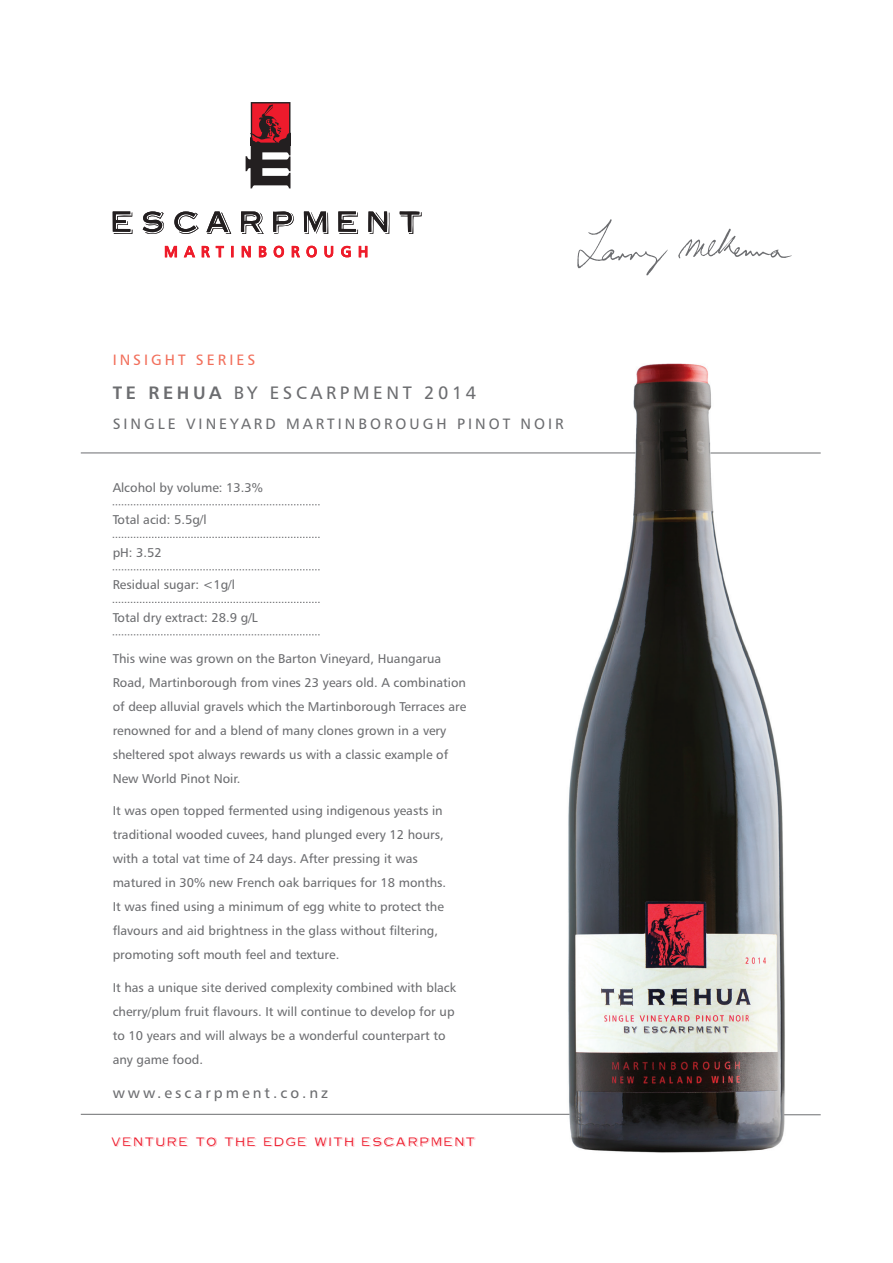
<style>
.page{position:relative;width:893px;height:1263px;background:#fff}
.page>*{position:absolute;margin:0;border:0;box-sizing:border-box;transform-origin:0 0}
.t1{font:18px "Humanist 777 BT Roman B";letter-spacing:.2em;color:#6c6d70}
.t2{font:15px "Humanist 777 BT Roman B";letter-spacing:.2em;color:#6c6d70}
.t3{font:15px "Stick On S Caps SSK";letter-spacing:.1em;color:#ee1b2c}
.t4{font:15px "Humanist 777 BT Roman B";letter-spacing:.2em;color:#f26f5b}
.t5{font:12.75px/24px "Humanist 777 BT Roman B";color:#6c6d70}
.s1{font-family:"Humanist 777 BT Bold B"}
</style>
<div class="page">
<svg style="left:113px;top:211px;width:19px;height:23px"></svg>
<svg style="left:143px;top:211px;width:21px;height:23px"></svg>
<svg style="left:174px;top:211px;width:24px;height:23px"></svg>
<svg style="left:206px;top:211px;width:25px;height:23px"></svg>
<svg style="left:241px;top:211px;width:23px;height:23px"></svg>
<svg style="left:273px;top:211px;width:21px;height:23px"></svg>
<svg style="left:304px;top:211px;width:24px;height:23px"></svg>
<svg style="left:338px;top:211px;width:20px;height:23px"></svg>
<svg style="left:368px;top:211px;width:21px;height:23px"></svg>
<svg style="left:400px;top:211px;width:22px;height:23px"></svg>
<svg style="left:165px;top:246px;width:12px;height:11px"></svg>
<svg style="left:184px;top:246px;width:11px;height:11px"></svg>
<svg style="left:202px;top:246px;width:7px;height:11px"></svg>
<svg style="left:216px;top:246px;width:8px;height:11px"></svg>
<svg style="left:242px;top:246px;width:8px;height:11px"></svg>
<svg style="left:259px;top:246px;width:7px;height:11px"></svg>
<svg style="left:274px;top:246px;width:10px;height:11px"></svg>
<svg style="left:292px;top:246px;width:7px;height:11px"></svg>
<svg style="left:307px;top:246px;width:9px;height:11px"></svg>
<svg style="left:325px;top:246px;width:8px;height:11px"></svg>
<svg style="left:341px;top:246px;width:9px;height:11px"></svg>
<svg style="left:359px;top:246px;width:8px;height:11px"></svg>
<svg style="left:246px;top:102px;width:44px;height:86px"></svg>
<img style="left:251px;top:102px;width:39px;height:43px">
<img style="left:577px;top:219px;width:215px;height:57px">
<img style="left:487px;top:363px;width:334px;height:790px">
<hr style="left:81px;top:453px;width:554px;height:1px;background:#6c6d70">
<hr style="left:81px;top:1114px;width:489px;height:1px;background:#6c6d70">
<hr style="left:711px;top:453px;width:110px;height:1px;background:#6c6d70">
<hr style="left:784px;top:1114px;width:37px;height:1px;background:#6c6d70">
<svg style="left:113px;top:504px;width:207px;height:1px"></svg>
<svg style="left:113px;top:537px;width:207px;height:1px"></svg>
<svg style="left:113px;top:569px;width:207px;height:1px"></svg>
<svg style="left:113px;top:602px;width:207px;height:1px"></svg>
<svg style="left:113px;top:634px;width:207px;height:1px"></svg>
<p class="t4" style="left:113px;top:351px;width:144px">INSIGHT SERIES</p>
<h1 class="t1" style="left:113px;top:382px;width:365px"><span class="s1">TE REHUA</span> BY ESCARPMENT 2014</h1>
<p class="t2" style="left:113px;top:414px;width:453px">SINGLE VINEYARD MARTINBOROUGH PINOT NOIR</p>
<p class="t5" style="left:113px;top:475px;width:152px">Alcohol by volume: 13.3%</p>
<p class="t5" style="left:113px;top:508px;width:95px">Total acid: 5.5g/l</p>
<p class="t5" style="left:113px;top:540px;width:51px">pH: 3.52</p>
<p class="t5" style="left:113px;top:573px;width:124px">Residual sugar: &lt;1g/l</p>
<p class="t5" style="left:113px;top:605px;width:147px">Total dry extract: 28.9 g/L</p>
<p class="t5" style="left:113px;top:646px;width:355px">This wine was grown on the Barton Vineyard, Huangarua Road, Martinborough from vines 23 years old. A combination of deep alluvial gravels which the Martinborough Terraces are renowned for and a blend of many clones grown in a very sheltered spot always rewards us with a classic example of New World Pinot Noir.</p>
<p class="t5" style="left:113px;top:799px;width:335px">It was open topped fermented using indigenous yeasts in traditional wooded cuvees, hand plunged every 12 hours, with a total vat time of 24 days. After pressing it was matured in 30% new French oak barriques for 18 months.<br>It was fined using a minimum of egg white to protect the flavours and aid brightness in the glass without filtering, promoting soft mouth feel and texture.</p>
<p class="t5" style="left:113px;top:975px;width:345px">It has a unique site derived complexity combined with black cherry/plum fruit flavours. It will continue to develop for up to 10 years and will always be a wonderful counterpart to any game food.</p>
<p class="t2" style="left:113px;top:1083px;width:217px">www.escarpment.co.nz</p>
<p class="t3" style="left:112px;top:1135px;width:366px">VENTURE TO THE EDGE WITH ESCARPMENT</p>
</div>
